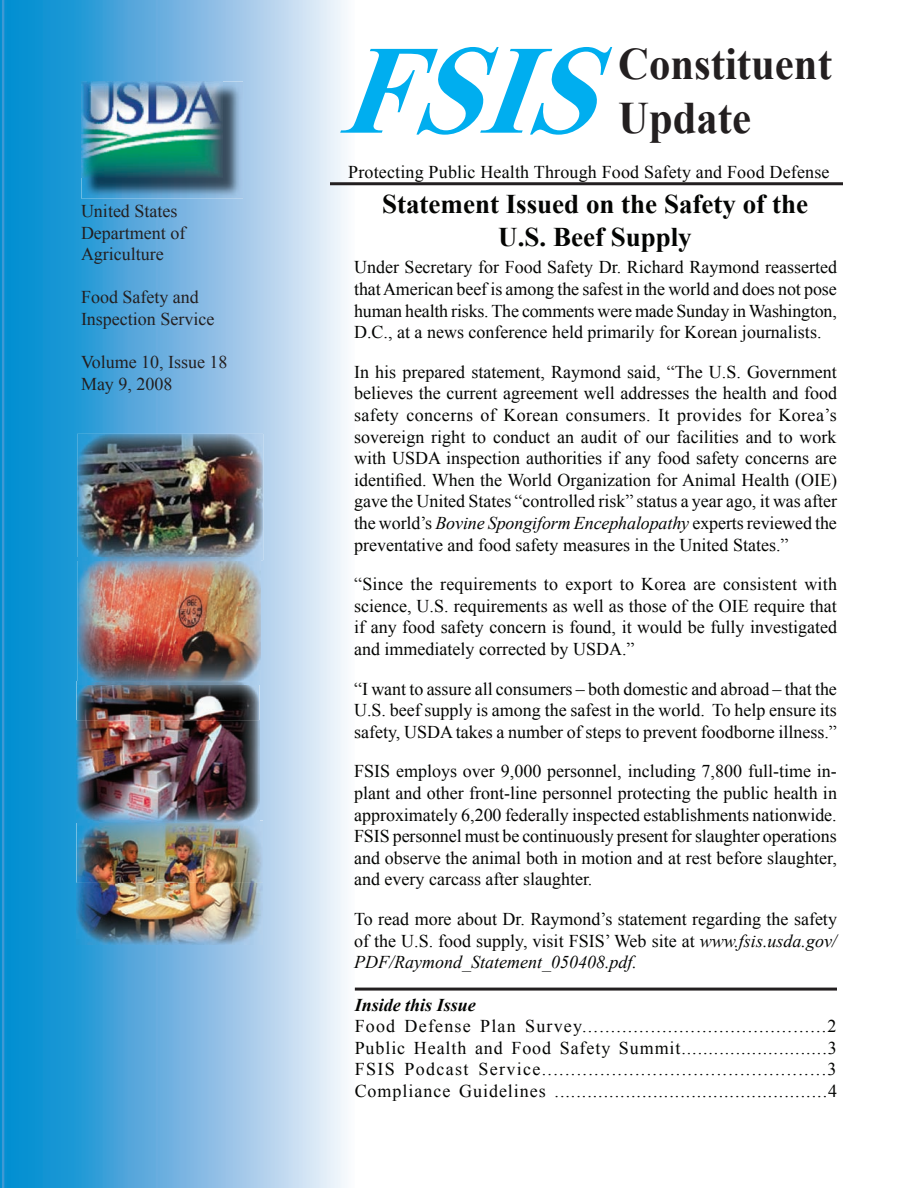
<style>
.page{position:relative;width:918px;height:1188px;background:#fff}
.page>*{position:absolute;margin:0;border:0;box-sizing:border-box;transform-origin:0 0}
.t1{font:italic 700 126.6px "Times New Roman";color:#00aeef;scale:.95 1}
.t2{font:700 45px/54px "Times New Roman";color:#231f20;scale:.95 1}
.t3{font:700 27px/32.4px "Times New Roman";color:#040503;text-align:center}
.t4{font:18px/21.6px "Times New Roman";color:#040503;text-align:justify}
.t5{font:18px/21.6px "Times New Roman";color:#231f20}
.t6{font:italic 700 18px "Times New Roman";color:#040503}
.s1{font-style:italic}
</style>
<div class="page">
<svg style="left:0;top:0;width:355px;height:1188px;background:#77bbe3"></svg>
<hr style="left:355px;top:988px;width:482px;height:3px;background:#231f20">
<hr style="left:330px;top:182px;width:513px;height:3px;background:#231f20">
<img style="left:82px;top:82px;width:161px;height:117px">
<img style="left:82px;top:82px;width:140px;height:96px">
<img style="left:77px;top:434px;width:186px;height:126px">
<img style="left:77px;top:883px;width:186px;height:61px">
<img style="left:77px;top:821px;width:186px;height:62px">
<img style="left:77px;top:720px;width:182px;height:102px">
<img style="left:77px;top:684px;width:182px;height:36px">
<img style="left:77px;top:560px;width:184px;height:124px">
<img style="left:77px;top:558px;width:184px;height:2px">
<img style="left:77px;top:681px;width:182px;height:3px">
<p class="t5" style="left:81px;top:200px;width:106px">United States<br>Department of<br>Agriculture</p>
<p class="t5" style="left:81px;top:286px;width:135px">Food Safety and<br>Inspection Service</p>
<p class="t5" style="left:81px;top:351px;width:148px">Volume 10, Issue 18<br>May 9, 2008</p>
<h1 class="t1" style="left:338px;top:3px;width:333px">FSIS</h1>
<h2 class="t2" style="left:618px;top:36px;width:226px">Constituent<br>Update</h2>
<p class="t4" style="left:348px;top:161px;width:483px">Protecting Public Health Through Food Safety and Food Defense</p>
<h3 class="t3" style="left:382px;top:187px;width:427px">Statement Issued on the Safety of the<br>U.S. Beef Supply</h3>
<p class="t4" style="left:354px;top:256px;width:484px">Under Secretary for Food Safety Dr. Richard Raymond reasserted that American beef is among the safest in the world and does not pose human health risks. The comments were made Sunday in Washington, D.C., at a news conference held primarily for Korean journalists.</p>
<p class="t4" style="left:354px;top:361px;width:484px">In his prepared statement, Raymond said, “The U.S. Government believes the current agreement well addresses the health and food safety concerns of Korean consumers. It provides for Korea’s sovereign right to conduct an audit of our facilities and to work with USDA inspection authorities if any food safety concerns are identified. When the World Organization for Animal Health (OIE) gave the United States “controlled risk” status a year ago, it was after the world’s <span class="s1">Bovine Spongiform Encephalopathy</span> experts reviewed the preventative and food safety measures in the United States.”</p>
<p class="t4" style="left:354px;top:573px;width:484px">“Since the requirements to export to Korea are consistent with science, U.S. requirements as well as those of the OIE require that if any food safety concern is found, it would be fully investigated and immediately corrected by USDA.”</p>
<p class="t4" style="left:354px;top:677px;width:484px">“I want to assure all consumers – both domestic and abroad – that the U.S. beef supply is among the safest in the world. To help ensure its safety, USDA takes a number of steps to prevent foodborne illness.”</p>
<p class="t4" style="left:354px;top:760px;width:484px">FSIS employs over 9,000 personnel, including 7,800 full-time in&shy;plant and other front-line personnel protecting the public health in approximately 6,200 federally inspected establishments nationwide.<br>FSIS personnel must be continuously present for slaughter operations and observe the animal both in motion and at rest before slaughter, and every carcass after slaughter.</p>
<p class="t4" style="left:354px;top:908px;width:484px">To read more about Dr. Raymond’s statement regarding the safety of the U.S. food supply, visit FSIS’ Web site at <span class="s1">www.fsis.usda.gov/ PDF/Raymond_Statement_050408.pdf.</span></p>
<p class="t6" style="left:355px;top:992px;width:123px">Inside this Issue</p>
<p class="t4" style="left:355px;top:1015px;width:484px">Food Defense Plan Survey...........................................2<br>Public Health and Food Safety Summit...........................3<br>FSIS Podcast Service.................................................3<br>Compliance Guidelines ..................................................4</p>
</div>
